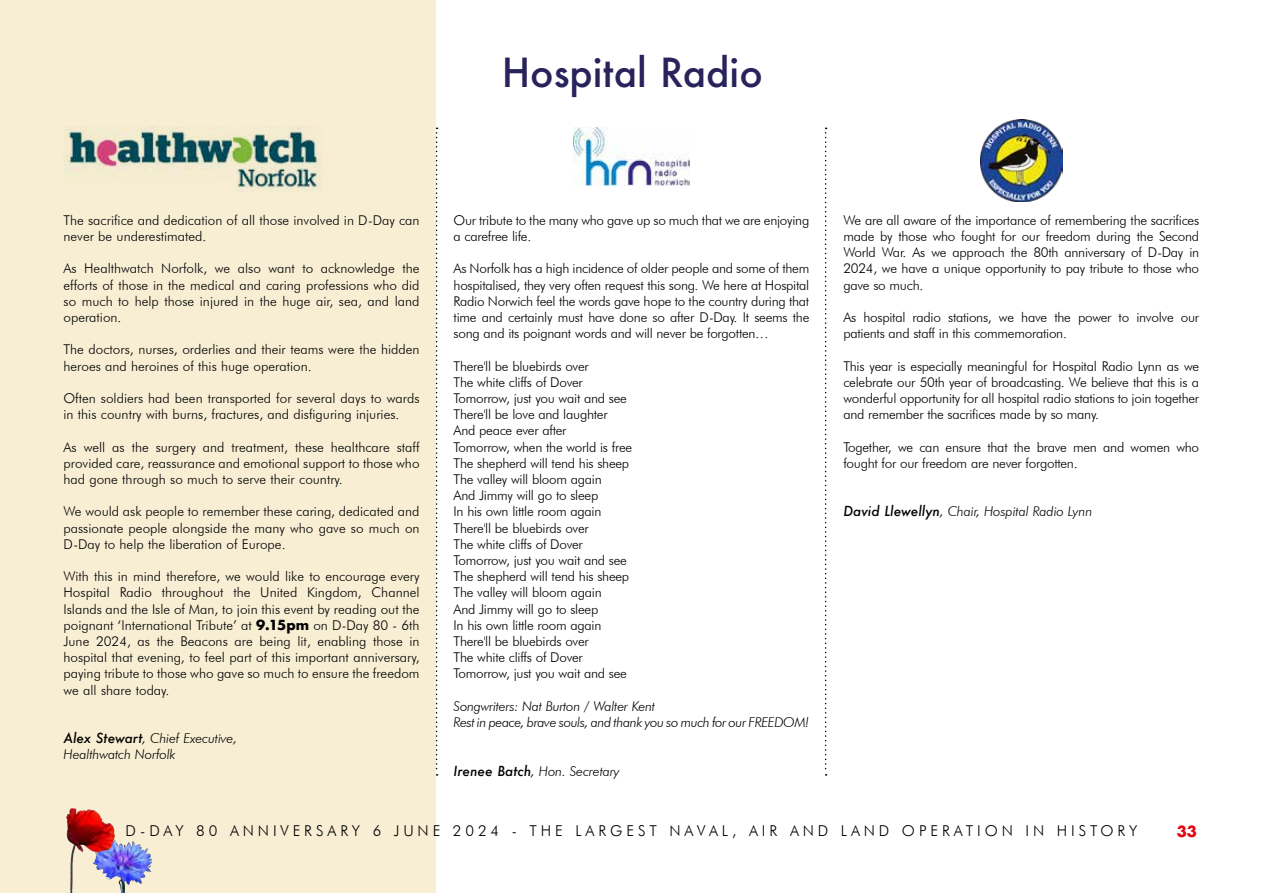
<style>
.page{position:relative;width:1263px;height:893px;background:#fff}
.page>*{position:absolute;margin:0;border:0;box-sizing:border-box;transform-origin:0 0}
.t1{font:500 39px "Futura";color:#29235c}
.t2{font:300 15px "Futura BT";letter-spacing:.26em;color:#000}
.t3{font:700 15px "Futura";color:#e30613}
.t4{font:300 13.5px/16.2px "Futura BT";letter-spacing:-.02em;color:#000;text-align:justify}
.t5{font:300 13.5px/16.2px "Futura BT";color:#000}
.t6{font:italic 300 13.5px/16.2px "Futura BT";letter-spacing:-.02em;color:#000}
.s1{font-family:"Futura";font-weight:700}
.s2{font-family:"Futura";font-weight:500}
</style>
<div class="page">
<div style="left:0;top:0;width:436px;height:893px;background:#f7eed4"></div>
<svg style="left:102px;top:840px;width:13px;height:5px"></svg>
<img style="left:66px;top:808px;width:8px;height:53px">
<img style="left:64px;top:127px;width:258px;height:65px">
<svg style="left:436px;top:128px;width:2px;height:648px"></svg>
<svg style="left:825px;top:128px;width:2px;height:648px"></svg>
<img style="left:573px;top:128px;width:116px;height:57px">
<img style="left:980px;top:120px;width:82px;height:81px">
<h1 class="t1" style="left:502px;top:46px;width:263px">Hospital Radio</h1>
<p class="t5" style="left:64px;top:212px;width:357px">The sacrifice and dedication of all those involved in D-Day can never be underestimated.</p>
<p class="t4" style="left:64px;top:260px;width:358px">As Healthwatch Norfolk, we also want to acknowledge the efforts of those in the medical and caring professions who did so much to help those injured in the huge air, sea, and land operation.</p>
<p class="t5" style="left:64px;top:341px;width:357px">The doctors, nurses, orderlies and their teams were the hidden heroes and heroines of this huge operation.</p>
<p class="t5" style="left:64px;top:390px;width:357px">Often soldiers had been transported for several days to wards in this country with burns, fractures, and disfiguring injuries.</p>
<p class="t4" style="left:64px;top:439px;width:358px">As well as the surgery and treatment, these healthcare staff provided care, reassurance and emotional support to those who had gone through so much to serve their country.</p>
<p class="t4" style="left:64px;top:503px;width:358px">We would ask people to remember these caring, dedicated and passionate people alongside the many who gave so much on D-Day to help the liberation of Europe.</p>
<p class="t4" style="left:64px;top:568px;width:358px">With this in mind therefore, we would like to encourage every Hospital Radio throughout the United Kingdom, Channel Islands and the Isle of Man, to join this event by reading out the poignant ‘International Tribute’ at <span class="s1">9.15pm</span> on D-Day 80 - 6th June 2024, as the Beacons are being lit, enabling those in hospital that evening, to feel part of this important anniversary, paying tribute to those who gave so much to ensure the freedom we all share today.</p>
<p class="t6" style="left:64px;top:730px;width:175px"><span class="s2">Alex Stewart</span>, Chief Executive,<br>Healthwatch Norfolk</p>
<p class="t4" style="left:454px;top:212px;width:357px">Our tribute to the many who gave up so much that we are enjoying a carefree life.</p>
<p class="t4" style="left:454px;top:260px;width:357px">As Norfolk has a high incidence of older people and some of them hospitalised, they very often request this song. We here at Hospital Radio Norwich feel the words gave hope to the country during that time and certainly must have done so after D-Day. It seems the song and its poignant words and will never be forgotten…</p>
<p class="t4" style="left:454px;top:358px;width:180px;text-align:left">There'll be bluebirds over<br>The white cliffs of Dover<br>Tomorrow, just you wait and see<br>There'll be love and laughter<br>And peace ever after<br>Tomorrow, when the world is free<br>The shepherd will tend his sheep<br>The valley will bloom again<br>And Jimmy will go to sleep<br>In his own little room again<br>There'll be bluebirds over<br>The white cliffs of Dover<br>Tomorrow, just you wait and see<br>The shepherd will tend his sheep<br>The valley will bloom again<br>And Jimmy will go to sleep<br>In his own little room again<br>There'll be bluebirds over<br>The white cliffs of Dover<br>Tomorrow, just you wait and see</p>
<p class="t6" style="left:454px;top:698px;width:357px">Songwriters: Nat Burton / Walter Kent<br>Rest in peace, brave souls, and thank you so much for our FREEDOM!</p>
<p class="t6" style="left:454px;top:763px;width:168px"><span class="s2">Irenee Batch</span>, Hon. Secretary</p>
<p class="t4" style="left:843px;top:212px;width:357px">We are all aware of the importance of remembering the sacrifices made by those who fought for our freedom during the Second World War. As we approach the 80th anniversary of D-Day in 2024, we have a unique opportunity to pay tribute to those who gave so much.</p>
<p class="t4" style="left:843px;top:309px;width:357px">As hospital radio stations, we have the power to involve our patients and staff in this commemoration.</p>
<p class="t4" style="left:843px;top:358px;width:357px">This year is especially meaningful for Hospital Radio Lynn as we celebrate our 50th year of broadcasting. We believe that this is a wonderful opportunity for all hospital radio stations to join together and remember the sacrifices made by so many.</p>
<p class="t4" style="left:843px;top:439px;width:357px">Together, we can ensure that the brave men and women who fought for our freedom are never forgotten.</p>
<p class="t6" style="left:843px;top:503px;width:250px"><span class="s2">David Llewellyn</span>, Chair, Hospital Radio Lynn</p>
<p class="t2" style="left:125px;top:821px;width:1013px">D-DAY 80 ANNIVERSARY 6 JUNE 2024 - THE LARGEST NAVAL, AIR AND LAND OPERATION IN HISTORY</p>
<p class="t3" style="left:1177px;top:820px;width:22px">33</p>
</div>
